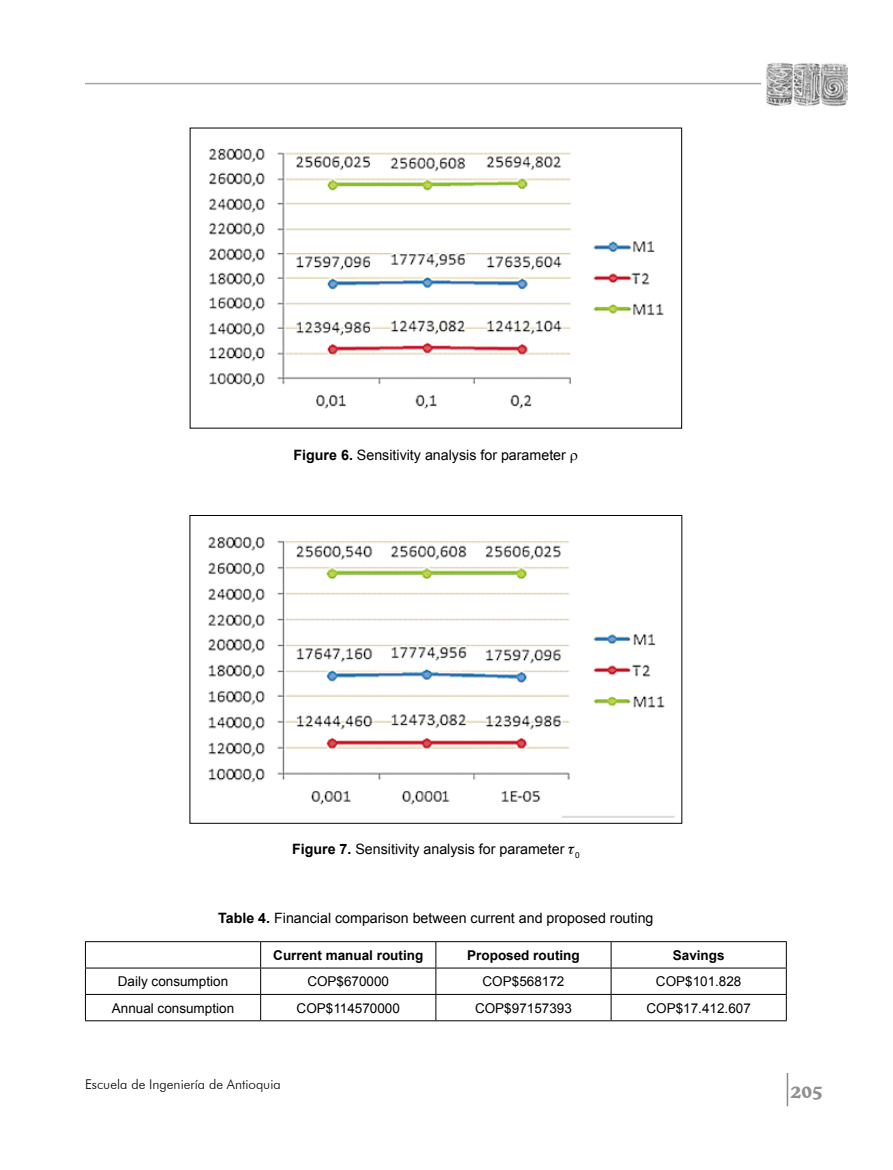
<style>
.page{position:relative;width:893px;height:1170px;background:#fff}
.page>*{position:absolute;margin:0;border:0;box-sizing:border-box;transform-origin:0 0}
.t1{font:700 18px "Cooper BT";color:#909090}
.t2{font:14.25px "Arial";color:#000}
.t3{font:13.5px "Arial";color:#000}
.t4{font:700 13.5px "Arial";color:#000}
.t5{font:300 13.5px "Futura BT";color:#000}
.s1{font-weight:700}
</style>
<div class="page">
<hr style="left:787px;top:1072px;width:1px;height:34px;background:#8b8b8b">
<hr style="left:85px;top:83px;width:676px;height:1px;background:#a6a6a6">
<img style="left:766px;top:62px;width:81px;height:45px">
<hr style="left:85px;top:941px;width:176px;height:1px;background:#000">
<hr style="left:261px;top:941px;width:175px;height:1px;background:#000">
<hr style="left:436px;top:941px;width:175px;height:1px;background:#000">
<hr style="left:611px;top:941px;width:176px;height:1px;background:#000">
<hr style="left:85px;top:967px;width:176px;height:1px;background:#000">
<hr style="left:261px;top:967px;width:175px;height:1px;background:#000">
<hr style="left:436px;top:967px;width:175px;height:1px;background:#000">
<hr style="left:611px;top:967px;width:176px;height:1px;background:#000">
<hr style="left:85px;top:993px;width:176px;height:1px;background:#000">
<svg style="left:85px;top:942px;width:1px;height:78px"></svg>
<hr style="left:261px;top:993px;width:175px;height:1px;background:#000">
<svg style="left:260px;top:942px;width:1px;height:78px"></svg>
<hr style="left:436px;top:993px;width:175px;height:1px;background:#000">
<svg style="left:435px;top:942px;width:1px;height:78px"></svg>
<hr style="left:611px;top:993px;width:176px;height:1px;background:#000">
<svg style="left:611px;top:942px;width:1px;height:78px"></svg>
<svg style="left:786px;top:942px;width:1px;height:78px"></svg>
<hr style="left:85px;top:1020px;width:176px;height:1px;background:#000">
<hr style="left:261px;top:1020px;width:175px;height:1px;background:#000">
<hr style="left:436px;top:1020px;width:175px;height:1px;background:#000">
<hr style="left:611px;top:1020px;width:176px;height:1px;background:#000">
<img style="left:209px;top:148px;width:455px;height:261px">
<img style="left:208px;top:537px;width:467px;height:280px">
<div style="left:190px;top:515px;width:492px;height:308px;border:1px solid #000"></div>
<p class="t2" style="left:294px;top:445px;width:274px"><span class="s1">Figure 6.</span> Sensitivity analysis for parameter</p>
<p class="t2" style="left:292px;top:839px;width:289px"><span class="s1">Figure 7.</span> Sensitivity analysis for parameter ▼<sub>0</sub></p>
<p class="t2" style="left:218px;top:908px;width:437px"><span class="s1">Table 4.</span> Financial comparison between current and proposed routing</p>
<p class="t4" style="left:273px;top:945px;width:152px">Current manual routing</p>
<p class="t4" style="left:467px;top:945px;width:114px">Proposed routing</p>
<p class="t4" style="left:673px;top:945px;width:53px">Savings</p>
<p class="t3" style="left:118px;top:972px;width:112px">Daily consumption</p>
<p class="t3" style="left:307px;top:972px;width:83px">COP$670000</p>
<p class="t3" style="left:483px;top:972px;width:83px">COP$568172</p>
<p class="t3" style="left:656px;top:972px;width:87px">COP$101.828</p>
<p class="t3" style="left:112px;top:998px;width:124px">Annual consumption</p>
<p class="t3" style="left:297px;top:998px;width:105px">COP$114570000</p>
<p class="t3" style="left:475px;top:998px;width:98px">COP$97157393</p>
<p class="t3" style="left:647px;top:998px;width:106px">COP$17.412.607</p>
<p class="t5" style="left:85px;top:1076px;width:197px">Escuela de Ingeniería de Antioquia</p>
<p class="t1" style="left:791px;top:1080px;width:34px">205</p>
</div>
